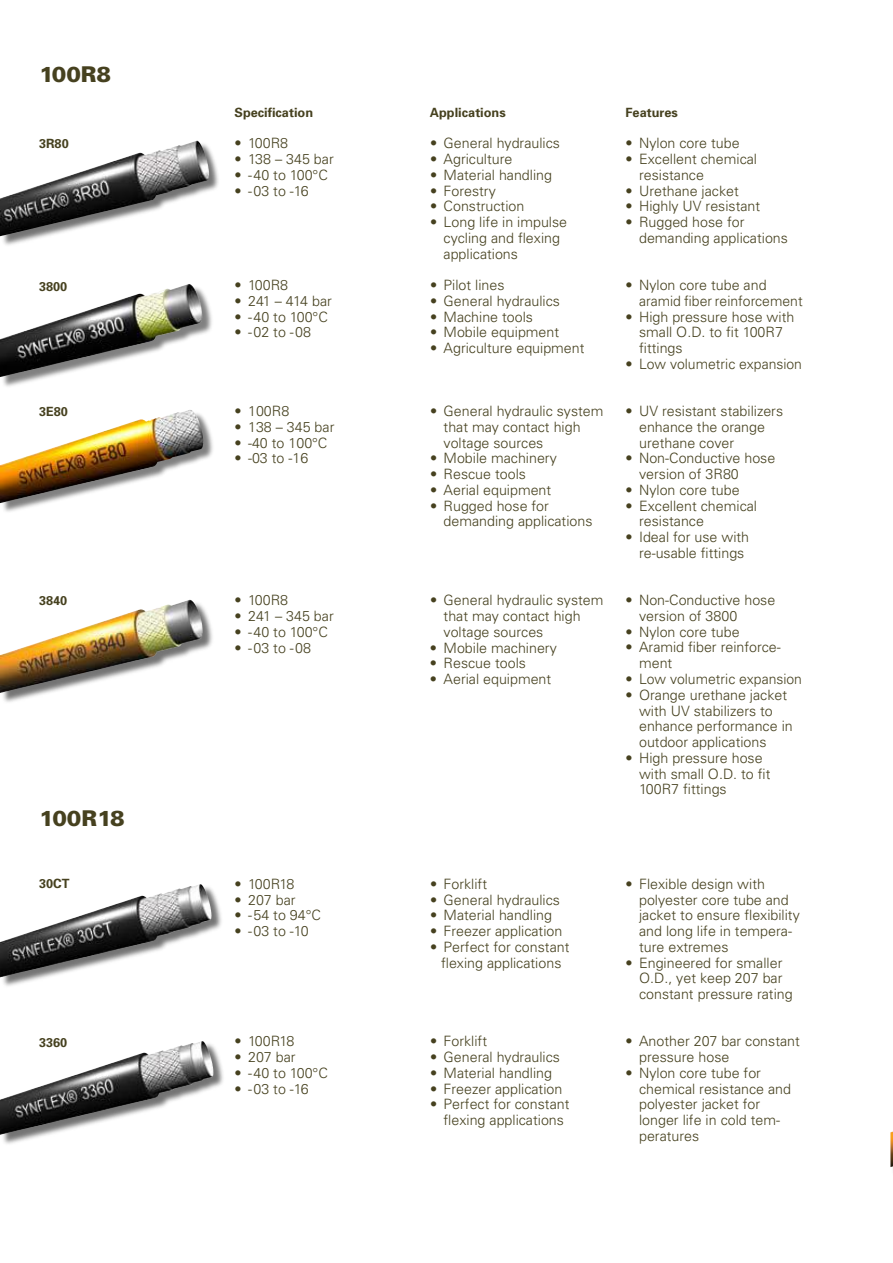
<style>
.page{position:relative;width:893px;height:1263px;background:#fff}
.page>*{position:absolute;margin:0;border:0;box-sizing:border-box;transform-origin:0 0}
.t1{font:900 21.75px "Univers";color:#46411f}
.t2{font:300 14.25px/15.8px "Univers";color:#46411f}
.t3{font:300 14.25px "Univers";letter-spacing:-.025em;color:#46411f}
.t4{font:700 12.75px "Univers";color:#46411f}
</style>
<div class="page">
<div style="left:0;top:1042px;width:225px;height:104px;background:#000;opacity:.55"></div>
<img style="left:37px;top:1083px;width:156px;height:43px">
<div style="left:0;top:885px;width:223px;height:103px;background:#000;opacity:.55"></div>
<img style="left:41px;top:926px;width:150px;height:42px">
<div style="left:0;top:600px;width:214px;height:104px;background:#000;opacity:.55"></div>
<img style="left:0;top:644px;width:182px;height:49px">
<div style="left:0;top:141px;width:221px;height:106px;background:#000;opacity:.55"></div>
<img style="left:40px;top:185px;width:151px;height:42px">
<hr style="left:891px;top:1073px;width:2px;height:105px;background:#000;opacity:.55">
<img style="left:892px;top:1123px;width:1px;height:44px">
<div style="left:1px;top:285px;width:213px;height:104px;background:#000;opacity:.5"></div>
<img style="left:171px;top:284px;width:31px;height:25px">
<div style="left:1px;top:411px;width:215px;height:104px;background:#000;opacity:.5"></div>
<img style="left:180px;top:410px;width:23px;height:39px">
<h1 class="t1" style="left:39px;top:60px;width:74px">100R8</h1>
<p class="t4" style="left:234px;top:104px;width:80px">Specification</p>
<p class="t4" style="left:430px;top:104px;width:77px">Applications</p>
<p class="t4" style="left:625px;top:104px;width:54px">Features</p>
<p class="t4" style="left:39px;top:136px;width:31px">3R80</p>
<p class="t2" style="left:234px;top:135px;width:55px">• 100R8</p>
<p class="t2" style="left:234px;top:151px;width:101px">• 138 – 345 bar</p>
<p class="t2" style="left:234px;top:167px;width:95px">• -40 to 100°C</p>
<p class="t2" style="left:234px;top:182px;width:76px">• -03 to -16</p>
<p class="t2" style="left:430px;top:135px;width:132px">• General hydraulics</p>
<p class="t2" style="left:430px;top:151px;width:84px">• Agriculture</p>
<p class="t2" style="left:430px;top:167px;width:124px">• Material handling</p>
<p class="t2" style="left:430px;top:182px;width:67px">• Forestry</p>
<p class="t2" style="left:430px;top:198px;width:96px">• Construction</p>
<p class="t2" style="left:444px;top:214px;width:125px;text-indent:-14px">• Long life in impulse cycling and flexing applications</p>
<p class="t2" style="left:625px;top:135px;width:116px">• Nylon core tube</p>
<p class="t2" style="left:639px;top:151px;width:119px;text-indent:-14px">• Excellent chemical resistance</p>
<p class="t2" style="left:625px;top:182px;width:115px">• Urethane jacket</p>
<p class="t2" style="left:625px;top:198px;width:136px">• Highly UV resistant</p>
<p class="t2" style="left:639px;top:214px;width:150px;text-indent:-14px">• Rugged hose for demanding applications</p>
<p class="t4" style="left:39px;top:278px;width:30px">3800</p>
<p class="t2" style="left:234px;top:277px;width:55px">• 100R8</p>
<p class="t3" style="left:234px;top:292px;width:99px">• 241 – 414 bar</p>
<p class="t2" style="left:234px;top:308px;width:95px">• -40 to 100°C</p>
<p class="t2" style="left:234px;top:324px;width:78px">• -02 to -08</p>
<p class="t2" style="left:430px;top:277px;width:76px">• Pilot lines</p>
<p class="t2" style="left:430px;top:293px;width:132px">• General hydraulics</p>
<p class="t2" style="left:430px;top:308px;width:105px">• Machine tools</p>
<p class="t2" style="left:430px;top:324px;width:131px">• Mobile equipment</p>
<p class="t2" style="left:430px;top:340px;width:156px">• Agriculture equipment</p>
<p class="t2" style="left:639px;top:277px;width:165px;text-indent:-14px">• Nylon core tube and aramid fiber reinforcement</p>
<p class="t2" style="left:639px;top:308px;width:157px;text-indent:-14px">• High pressure hose with small O.D. to fit 100R7 fittings</p>
<p class="t2" style="left:625px;top:356px;width:178px">• Low volumetric expansion</p>
<p class="t4" style="left:39px;top:403px;width:31px">3E80</p>
<p class="t2" style="left:234px;top:403px;width:56px">• 100R8</p>
<p class="t2" style="left:234px;top:419px;width:101px">• 138 – 345 bar</p>
<p class="t2" style="left:234px;top:434px;width:94px">• -40 to 100°C</p>
<p class="t2" style="left:234px;top:450px;width:75px">• -03 to -16</p>
<p class="t2" style="left:444px;top:403px;width:161px;text-indent:-14px">• General hydraulic system that may contact high voltage sources</p>
<p class="t2" style="left:430px;top:450px;width:128px">• Mobile machinery</p>
<p class="t2" style="left:430px;top:466px;width:97px">• Rescue tools</p>
<p class="t2" style="left:430px;top:482px;width:123px">• Aerial equipment</p>
<p class="t2" style="left:444px;top:497px;width:150px;text-indent:-14px">• Rugged hose for demanding applications</p>
<p class="t2" style="left:639px;top:403px;width:146px;text-indent:-14px">• UV resistant stabilizers enhance the orange urethane cover</p>
<p class="t2" style="left:639px;top:450px;width:138px;text-indent:-14px">• Non-Conductive hose version of 3R80</p>
<p class="t2" style="left:625px;top:482px;width:116px">• Nylon core tube</p>
<p class="t2" style="left:639px;top:497px;width:119px;text-indent:-14px">• Excellent chemical resistance</p>
<p class="t2" style="left:639px;top:529px;width:112px;text-indent:-14px">• Ideal for use with re-usable fittings</p>
<p class="t4" style="left:39px;top:592px;width:30px">3840</p>
<p class="t2" style="left:234px;top:592px;width:55px">• 100R8</p>
<p class="t2" style="left:234px;top:608px;width:101px">• 241 – 345 bar</p>
<p class="t2" style="left:234px;top:623px;width:95px">• -40 to 100°C</p>
<p class="t2" style="left:234px;top:639px;width:78px">• -03 to -08</p>
<p class="t2" style="left:444px;top:592px;width:161px;text-indent:-14px">• General hydraulic system that may contact high voltage sources</p>
<p class="t2" style="left:430px;top:639px;width:128px">• Mobile machinery</p>
<p class="t2" style="left:430px;top:655px;width:97px">• Rescue tools</p>
<p class="t2" style="left:430px;top:671px;width:123px">• Aerial equipment</p>
<p class="t2" style="left:639px;top:592px;width:138px;text-indent:-14px">• Non-Conductive hose version of 3800</p>
<p class="t2" style="left:625px;top:623px;width:116px">• Nylon core tube</p>
<p class="t2" style="left:639px;top:639px;width:143px;text-indent:-14px">• Aramid fiber reinforce&shy;ment</p>
<p class="t2" style="left:625px;top:671px;width:178px">• Low volumetric expansion</p>
<p class="t2" style="left:639px;top:686px;width:155px;text-indent:-14px">• Orange urethane jacket with UV stabilizers to enhance performance in outdoor applications</p>
<p class="t2" style="left:639px;top:749px;width:133px;text-indent:-14px">• High pressure hose with small O.D. to fit<br>100R7 fittings</p>
<h1 class="t1" style="left:39px;top:804px;width:87px">100R18</h1>
<p class="t4" style="left:39px;top:876px;width:32px">30CT</p>
<p class="t2" style="left:234px;top:875px;width:61px">• 100R18</p>
<p class="t2" style="left:234px;top:891px;width:63px">• 207 bar</p>
<p class="t2" style="left:234px;top:907px;width:88px">• -54 to 94°C</p>
<p class="t2" style="left:234px;top:923px;width:76px">• -03 to -10</p>
<p class="t2" style="left:430px;top:875px;width:59px">• Forklift</p>
<p class="t2" style="left:430px;top:891px;width:132px">• General hydraulics</p>
<p class="t2" style="left:430px;top:907px;width:124px">• Material handling</p>
<p class="t2" style="left:430px;top:923px;width:134px">• Freezer application</p>
<p class="t2" style="left:430px;top:938px;width:141px;text-align:center">• Perfect for constant flexing applications</p>
<p class="t2" style="left:639px;top:875px;width:162px;text-indent:-14px">• Flexible design with polyester core tube and jacket to ensure flexibility and long life in tempera&shy;ture extremes</p>
<p class="t2" style="left:639px;top:954px;width:155px;text-indent:-14px">• Engineered for smaller<br>O.D., yet keep 207 bar constant pressure rating</p>
<p class="t4" style="left:39px;top:1034px;width:30px">3360</p>
<p class="t2" style="left:234px;top:1033px;width:61px">• 100R18</p>
<p class="t2" style="left:234px;top:1049px;width:63px">• 207 bar</p>
<p class="t2" style="left:234px;top:1064px;width:95px">• -40 to 100°C</p>
<p class="t2" style="left:234px;top:1080px;width:76px">• -03 to -16</p>
<p class="t2" style="left:430px;top:1033px;width:59px">• Forklift</p>
<p class="t2" style="left:430px;top:1049px;width:132px">• General hydraulics</p>
<p class="t2" style="left:430px;top:1064px;width:124px">• Material handling</p>
<p class="t2" style="left:430px;top:1080px;width:134px">• Freezer application</p>
<p class="t2" style="left:430px;top:1096px;width:141px;text-align:center">• Perfect for constant flexing applications</p>
<p class="t2" style="left:639px;top:1033px;width:162px;text-indent:-14px">• Another 207 bar constant pressure hose</p>
<p class="t2" style="left:639px;top:1064px;width:154px;text-indent:-14px">• Nylon core tube for chemical resistance and polyester jacket for longer life in cold tem&shy;peratures</p>
</div>
